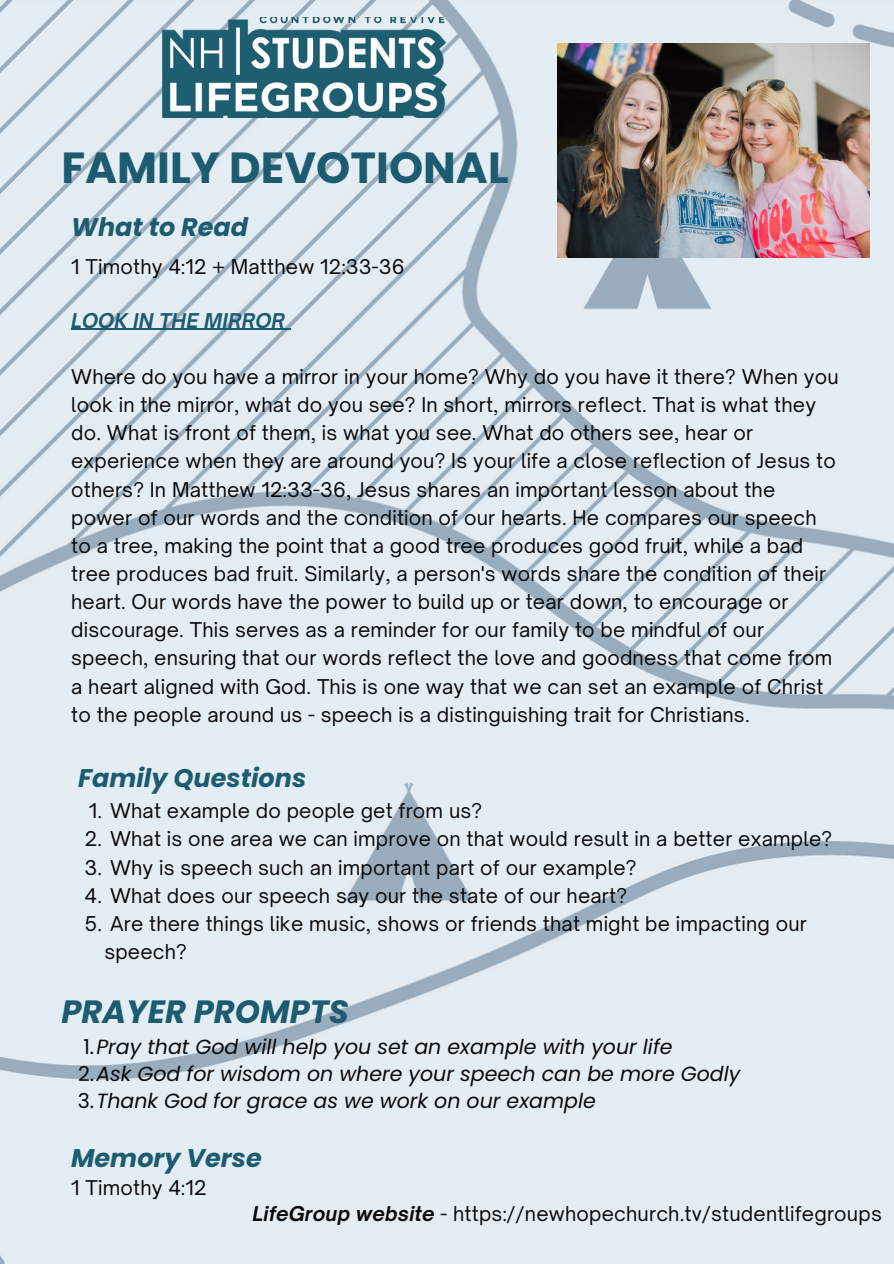
<style>
.page{position:relative;width:894px;height:1264px;background:#fff}
.page>*{position:absolute;margin:0;border:0;box-sizing:border-box;transform-origin:0 0}
.t1{font:700 43.5px "Poppins";color:#1d5c70}
.t2{font:italic 700 32.25px "Poppins";color:#1d5c70}
.t3{font:italic 700 25.5px "Poppins";color:#1d5c70}
.t4{font:italic 20.55px "Poppins";color:#090a0b}
.t5{font:19.5px/28.2px "Open Sauce One";letter-spacing:.01em;color:#090a0b}
.t6{font:italic 700 19.5px "Open Sauce One";letter-spacing:.01em;color:#1d5c70}
.s1{font-style:normal}
.s2{font-weight:700;font-style:italic}
</style>
<div class="page">
<img style="left:0;top:0;width:893px;height:1263px">
<img style="left:162px;top:17px;width:285px;height:101px">
<img style="left:557px;top:44px;width:312px;height:214px">
<hr style="left:71px;top:329px;width:214px;height:1px;background:#1d5c70">
<p class="t1" style="left:61px;top:137px;width:449px">FAMILY DEVOTIONAL</p>
<p class="t3" style="left:71px;top:209px;width:178px">What to Read</p>
<p class="t5" style="left:71px;top:252px;width:335px">1 Timothy 4:12 + Matthew 12:33-36</p>
<p class="t6" style="left:71px;top:308px;width:215px">LOOK IN THE MIRROR</p>
<p class="t5" style="left:71px;top:362px;width:768px">Where do you have a mirror in your home? Why do you have it there? When you look in the mirror, what do you see? In short, mirrors reflect. That is what they do. What is front of them, is what you see. What do others see, hear or experience when they are around you? Is your life a close reflection of Jesus to others? In Matthew 12:33-36, Jesus shares an important lesson about the power of our words and the condition of our hearts. He compares our speech to a tree, making the point that a good tree produces good fruit, while a bad tree produces bad fruit. Similarly, a person's words share the condition of their heart. Our words have the power to build up or tear down, to encourage or discourage. This serves as a reminder for our family to be mindful of our speech, ensuring that our words reflect the love and goodness that come from a heart aligned with God. This is one way that we can set an example of Christ to the people around us - speech is a distinguishing trait for Christians.</p>
<p class="t3" style="left:78px;top:760px;width:229px">Family Questions</p>
<p class="t5" style="left:89px;top:796px;width:394px">1. What example do people get from us?</p>
<p class="t5" style="left:85px;top:825px;width:748px">2. What is one area we can improve on that would result in a better example?</p>
<p class="t5" style="left:84px;top:853px;width:553px">3. Why is speech such an important part of our example?</p>
<p class="t5" style="left:85px;top:881px;width:544px">4. What does our speech say our the state of our heart?</p>
<p class="t5" style="left:104px;top:909px;width:704px;text-indent:-20px">5. Are there things like music, shows or friends that might be impacting our speech?</p>
<p class="t2" style="left:61px;top:989px;width:289px">PRAYER PROMPTS</p>
<p class="t4" style="left:83px;top:1032px;width:590px"><span class="s1">1.</span>Pray that God will help you set an example with your life</p>
<p class="t4" style="left:78px;top:1059px;width:663px"><span class="s1">2.</span>Ask God for wisdom on where your speech can be more Godly</p>
<p class="t4" style="left:78px;top:1086px;width:519px"><span class="s1">3.</span>Thank God for grace as we work on our example</p>
<p class="t3" style="left:71px;top:1140px;width:192px">Memory Verse</p>
<p class="t5" style="left:71px;top:1173px;width:137px">1 Timothy 4:12</p>
<p class="t5" style="left:252px;top:1199px;width:630px"><span class="s2">LifeGroup website</span> - https://newhopechurch.tv/studentlifegroups</p>
</div>
